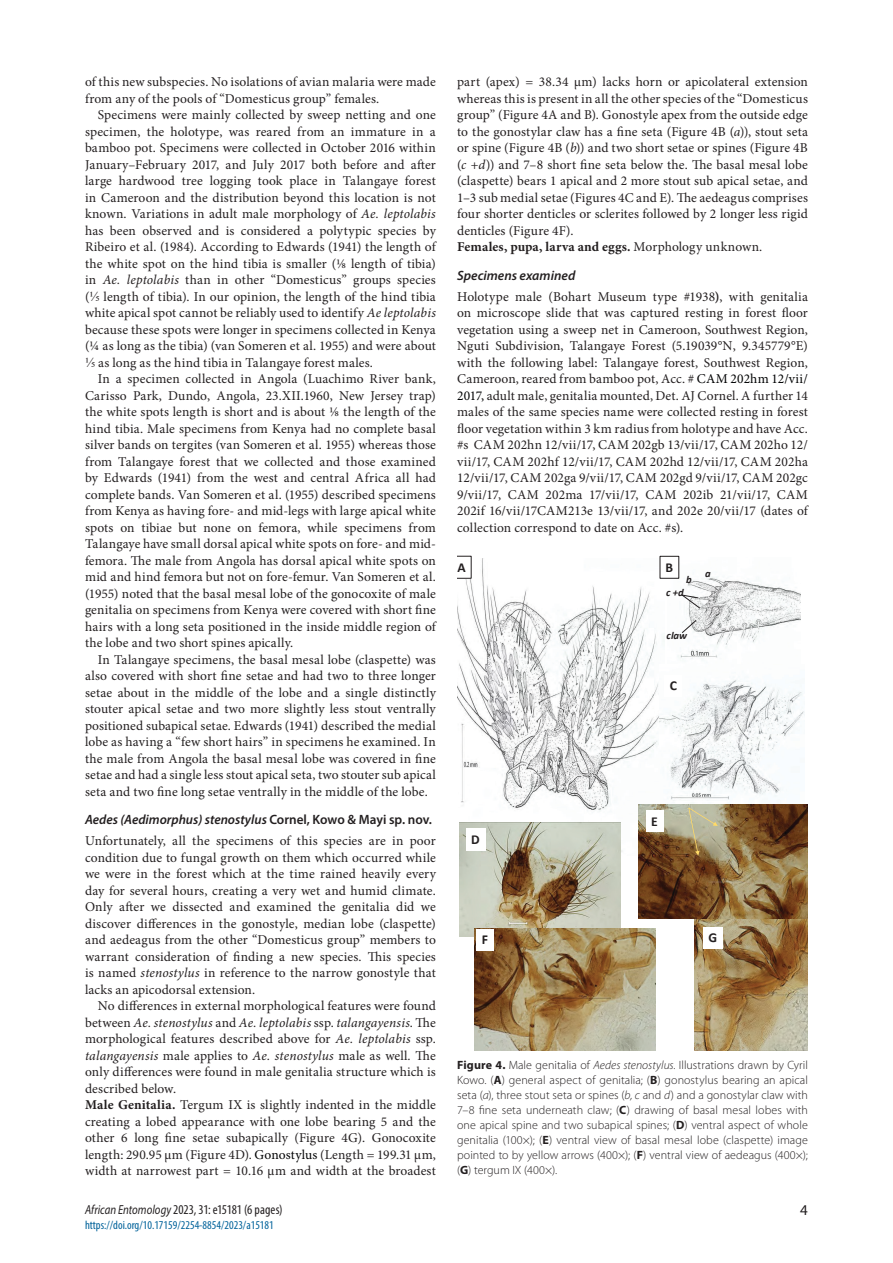
<style>
.page{position:relative;width:893px;height:1263px;background:#fff}
.page>*{position:absolute;margin:0;border:0;box-sizing:border-box;transform-origin:0 0}
.t1{font:15px "Myriad Pro";color:#231f20}
.t2{font:700 13.65px "Calibri";color:#231f20}
.t3{font:13.5px/16.5px "Minion Pro";letter-spacing:.005em;color:#231f20;text-align:justify}
.t4{font:italic 600 13.5px "Myriad Pro";color:#231f20}
.t5{font:condensed 13.5px "Myriad Pro";letter-spacing:-.01em;color:#231f20}
.t6{font:300 12px/15px "Myriad Pro";letter-spacing:.005em;color:#231f20;text-align:justify}
.t7{font:condensed 12px "Myriad Pro";color:#01629a}
.t8{font:italic 700 10.65px "Calibri";color:#231f20}
.s1{font-style:italic}
.s2{font-family:"Times New Roman"}
.s3{font-style:normal}
.s4{font-weight:700}
.s5{color:#020304}
.s6{font-style:italic;font-stretch:normal;font-size:13.05px}
</style>
<div class="page">
<img style="left:457px;top:558px;width:207px;height:294px">
<svg style="left:457px;top:556px;width:14px;height:22px"></svg>
<img style="left:459px;top:823px;width:162px;height:113px">
<div style="left:466px;top:828px;width:19px;height:23px;background:#fff"></div>
<img style="left:695px;top:918px;width:113px;height:132px">
<div style="left:703px;top:926px;width:20px;height:22px;background:#fff"></div>
<img style="left:475px;top:929px;width:181px;height:121px">
<div style="left:477px;top:929px;width:17px;height:22px;background:#fff"></div>
<img style="left:667px;top:558px;width:134px;height:101px">
<div style="left:660px;top:556px;width:19px;height:22px;background:#fff"></div>
<svg style="left:681px;top:594px;width:20px;height:15px"></svg>
<img style="left:660px;top:665px;width:144px;height:140px">
<div style="left:664px;top:675px;width:18px;height:22px;background:#fff"></div>
<img style="left:638px;top:805px;width:169px;height:113px">
<svg style="left:688px;top:807px;width:30px;height:48px"></svg>
<div style="left:646px;top:810px;width:17px;height:22px;background:#fff"></div>
<svg style="left:681px;top:619px;width:16px;height:15px"></svg>
<p class="t3" style="left:85px;top:74px;width:352px">of this new subspecies. No isolations of avian malaria were made from any of the pools of “Domesticus group” females.</p>
<p class="t3" style="left:85px;top:107px;width:352px;text-indent:13px">Specimens were mainly collected by sweep netting and one specimen, the holotype, was reared from an immature in a bamboo pot. Specimens were collected in October 2016 within January–February 2017, and July 2017 both before and after large hardwood tree logging took place in Talangaye forest in Cameroon and the distribution beyond this location is not known. Variations in adult male morphology of <span class="s1">Ae. leptolabis </span>has been observed and is considered a polytypic species by Ribeiro et al. (1984). According to Edwards (1941) the length of the white spot on the hind tibia is smaller (⅛ length of tibia) in <span class="s1">Ae. leptolabis</span> than in other “Domesticus” groups species (<span class="s2">⅕</span> length of tibia). In our opinion, the length of the hind tibia white apical spot cannot be reliably used to identify <span class="s1">Ae leptolabis </span>because these spots were longer in specimens collected in Kenya (¼ as long as the tibia) (van Someren et al. 1955) and were about <span class="s2">⅕</span> as long as the hind tibia in Talangaye forest males.</p>
<p class="t3" style="left:85px;top:371px;width:352px;text-indent:13px">In a specimen collected in Angola (Luachimo River bank, Carisso Park, Dundo, Angola, 23.XII.1960, New Jersey trap) the white spots length is short and is about ⅛ the length of the hind tibia. Male specimens from Kenya had no complete basal silver bands on tergites (van Someren et al. 1955) whereas those from Talangaye forest that we collected and those examined by Edwards (1941) from the west and central Africa all had complete bands. Van Someren et al. (1955) described specimens from Kenya as having fore- and mid-legs with large apical white spots on tibiae but none on femora, while specimens from Talangaye have small dorsal apical white spots on fore- and mid&shy;femora. The male from Angola has dorsal apical white spots on mid and hind femora but not on fore-femur. Van Someren et al. (1955) noted that the basal mesal lobe of the gonocoxite of male genitalia on specimens from Kenya were covered with short fine hairs with a long seta positioned in the inside middle region of the lobe and two short spines apically.</p>
<p class="t3" style="left:85px;top:651px;width:352px;text-indent:13px">In Talangaye specimens, the basal mesal lobe (claspette) was also covered with short fine setae and had two to three longer setae about in the middle of the lobe and a single distinctly stouter apical setae and two more slightly less stout ventrally positioned subapical setae. Edwards (1941) described the medial lobe as having a “few short hairs” in specimens he examined. In the male from Angola the basal mesal lobe was covered in fine setae and had a single less stout apical seta, two stouter sub apical seta and two fine long setae ventrally in the middle of the lobe.</p>
<p class="t4" style="left:85px;top:811px;width:348px">Aedes (Aedimorphus) stenostylus <span class="s3">Cornel, Kowo &amp; Mayi sp. nov.</span></p>
<p class="t3" style="left:85px;top:833px;width:352px">Unfortunately, all the specimens of this species are in poor condition due to fungal growth on them which occurred while we were in the forest which at the time rained heavily every day for several hours, creating a very wet and humid climate.<br>Only after we dissected and examined the genitalia did we discover differences in the gonostyle, median lobe (claspette) and aedeagus from the other “Domesticus group” members to warrant consideration of finding a new species. This species is named <span class="s1">stenostylus</span> in reference to the narrow gonostyle that lacks an apicodorsal extension.</p>
<p class="t3" style="left:85px;top:998px;width:352px;text-align:left;text-indent:13px">No differences in external morphological features were found between <span class="s1">Ae. stenostylus</span> and <span class="s1">Ae. leptolabis</span> ssp. <span class="s1">talangayensis</span>. The morphological features described above for <span class="s1">Ae. leptolabis</span> ssp. <span class="s1">talangayensis</span> male applies to <span class="s1">Ae. stenostylus</span> male as well<span class="s1">.</span> The only differences were found in male genitalia structure which is described below.<br><span class="s4">Male Genitalia.</span> Tergum IX is slightly indented in the middle creating a lobed appearance with one lobe bearing 5 and the other 6 long fine setae subapically (Figure 4G). Gonocoxite length: 290.95 µm (Figure 4D). <span class="s5">Gonostylus</span> (Length = 199.31 µm, width at narrowest part = 10.16 µm and width at the broadest</p>
<p class="t3" style="left:457px;top:74px;width:352px;text-align:left">part (apex) = 38.34 µm) lacks horn or apicolateral extension whereas this is present in all the other species of the “Domesticus group” (Figure 4A and B). Gonostyle apex from the outside edge to the gonostylar claw has a fine seta (Figure 4B (<span class="s1">a</span>)), stout seta or spine (Figure 4B (<span class="s1">b</span>)) and two short setae or spines (Figure 4B (<span class="s1">c +d</span>)) and 7–8 short fine seta below the. The basal mesal lobe (claspette) bears 1 apical and 2 more stout sub apical setae, and 1–3 sub medial setae (Figures 4C and E). The aedeagus comprises four shorter denticles or sclerites followed by 2 longer less rigid denticles (Figure 4F).<br><span class="s4">Females, pupa, larva and eggs.</span> Morphology unknown.</p>
<p class="t4" style="left:457px;top:267px;width:120px">Specimens examined</p>
<p class="t3" style="left:457px;top:288px;width:352px">Holotype male (Bohart Museum type #1938<span class="s4">)</span>, with genitalia on microscope slide that was captured resting in forest floor vegetation using a sweep net in Cameroon, Southwest Region, Nguti Subdivision, Talangaye Forest (5.19039°N, 9.345779°E) with the following label: Talangaye forest, Southwest Region, Cameroon, reared from bamboo pot, Acc. # <span class="s5">CAM 202hm 12/vii/ 2017,</span> adult male, genitalia mounted, Det. AJ Cornel. A further 14 males of the same species name were collected resting in forest floor vegetation within 3 km radius from holotype and have Acc. #s CAM 202hn 12/vii/17, CAM 202gb 13/vii/17, CAM 202ho 12/ vii/17, CAM 202hf 12/vii/17, CAM 202hd 12/vii/17, CAM 202ha 12/vii/17, CAM 202ga 9/vii/17, CAM 202gd 9/vii/17, CAM 202gc 9/vii/17, CAM 202ma 17/vii/17, CAM 202ib 21/vii/17, CAM 202if 16/vii/17CAM213e 13/vii/17, and 202e 20/vii/17 (dates of collection correspond to date on Acc. #s).</p>
<p class="t2" style="left:457px;top:557px;width:10px">A</p>
<p class="t2" style="left:665px;top:557px;width:9px">B</p>
<p class="t8" style="left:705px;top:566px;width:7px">a</p>
<p class="t8" style="left:686px;top:572px;width:7px">b</p>
<p class="t8" style="left:666px;top:585px;width:19px">c +d</p>
<p class="t8" style="left:667px;top:627px;width:22px">claw</p>
<p class="t2" style="left:471px;top:830px;width:10px">D</p>
<p class="t2" style="left:482px;top:930px;width:8px">F</p>
<p class="t2" style="left:670px;top:676px;width:9px">C</p>
<p class="t2" style="left:651px;top:811px;width:8px">E</p>
<p class="t2" style="left:708px;top:928px;width:10px">G</p>
<p class="t6" style="left:457px;top:1057px;width:352px"><span class="s4">Figure 4.</span> Male genitalia of <span class="s1">Aedes stenostylus.</span> Illustrations drawn by Cyril Kowo. (<span class="s4">A</span>) general aspect of genitalia; (<span class="s4">B</span>) gonostylus bearing an apical seta (<span class="s1">a</span>), three stout seta or spines (<span class="s1">b, c</span> and <span class="s1">d</span>) and a gonostylar claw with 7–8 fine seta underneath claw; (<span class="s4">C</span>) drawing of basal mesal lobes with one apical spine and two subapical spines; (<span class="s4">D</span>) ventral aspect of whole genitalia (100×); (<span class="s4">E</span>) ventral view of basal mesal lobe (claspette) image pointed to by yellow arrows (400×); (<span class="s4">F</span>) ventral view of aedeagus (400×); (<span class="s4">G</span>) tergum IX (400×).</p>
<p class="t5" style="left:85px;top:1201px;width:199px"><span class="s6">African Entomology</span> 2023, 31: e15181 (6 pages)</p>
<p class="t1" style="left:800px;top:1200px;width:9px">4</p>
<p class="t7" style="left:85px;top:1217px;width:190px">https://doi.org/10.17159/2254-8854/2023/a15181</p>
</div>
